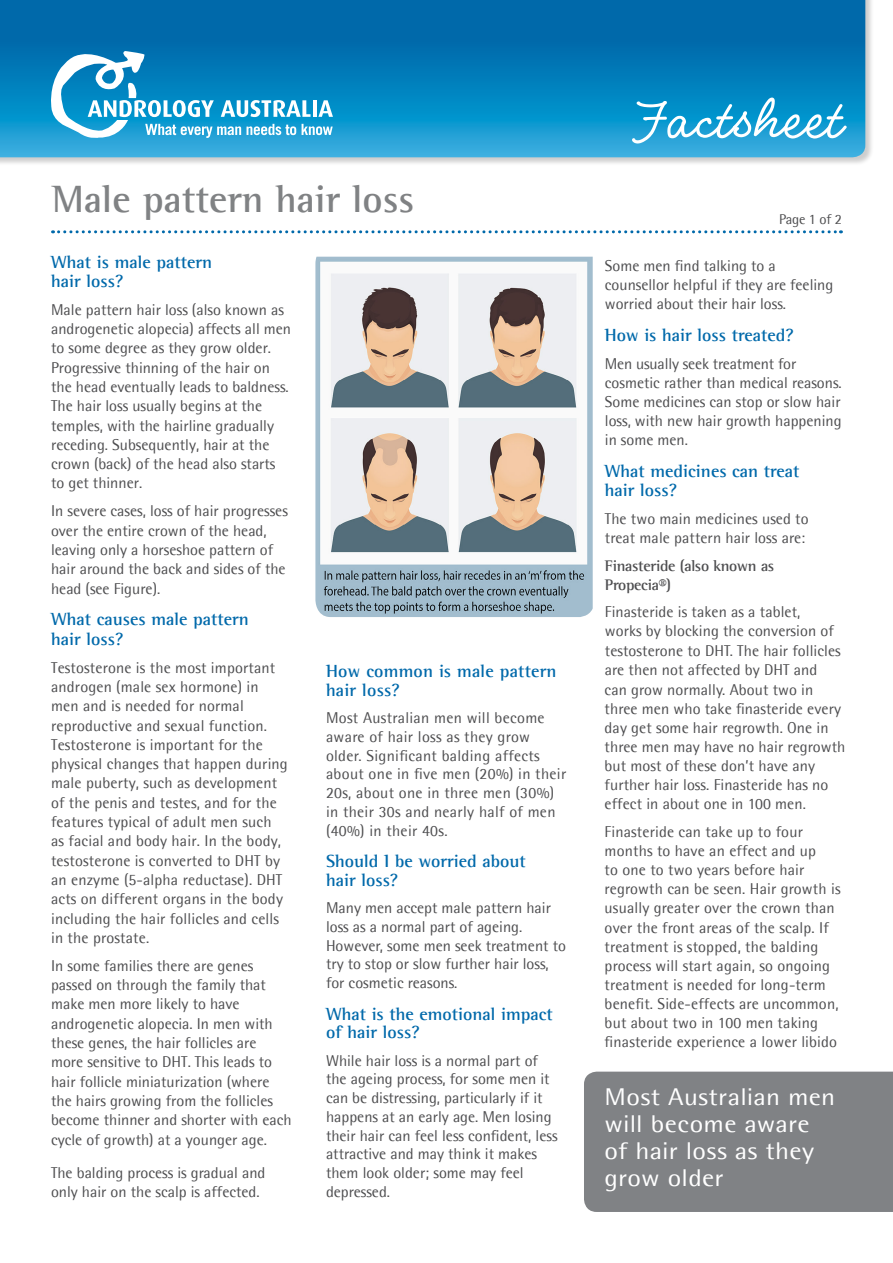
<style>
.page{position:relative;width:893px;height:1263px;background:#fff}
.page>*{position:absolute;margin:0;border:0;box-sizing:border-box;transform-origin:0 0}
.t1{font:62.7px "Casual Cursive Medium KA";color:#fff}
.t2{font:700 39px "Rotis Semi Serif";color:#808284}
.t3{font:24.3px/27px "Rotis Semi Sans";letter-spacing:.01em;color:#fff;scale:1.11 1}
.t4{font:700 18px/18.8px "Rotis Semi Serif";color:#0069aa}
.t5{font:15.75px/19.4px "Rotis Semi Sans";color:#4d4d4f}
.t6{font:15.75px/18.8px "Rotis Semi Sans";letter-spacing:.02em;color:#4d4d4f}
.t7{font:700 15.75px/19px "Rotis Semi Serif";letter-spacing:-.02em;color:#4d4d4f}
.t8{font:14.25px "Rotis Semi Sans";letter-spacing:-.01em;color:#4d4d4f}
</style>
<div class="page">
<div style="left:0;top:0;width:874px;height:166px;background:#000;opacity:.2"></div>
<svg style="left:0;top:0;width:865px;height:157px"></svg>
<svg style="left:51px;top:51px;width:282px;height:87px"></svg>
<svg style="left:53px;top:230px;width:788px;height:3px"></svg>
<div style="left:584px;top:1071px;width:309px;height:141px;background:#808285"></div>
<img style="left:315px;top:257px;width:278px;height:360px">
<h2 class="t2" style="left:52px;top:175px;width:364px">Male pattern hair loss</h2>
<p class="t4" style="left:51px;top:252px;width:163px;line-height:19.4px">What is male pattern hair loss?</p>
<p class="t5" style="left:51px;top:299px;width:242px">Male pattern hair loss (also known as androgenetic alopecia) affects all men to some degree as they grow older.<br>Progressive thinning of the hair on the head eventually leads to baldness.<br>The hair loss usually begins at the temples, with the hairline gradually receding. Subsequently, hair at the crown (back) of the head also starts to get thinner.</p>
<p class="t5" style="left:51px;top:501px;width:238px">In severe cases, loss of hair progresses over the entire crown of the head, leaving only a horseshoe pattern of hair around the back and sides of the head (see Figure).</p>
<p class="t4" style="left:51px;top:610px;width:199px;line-height:19.4px">What causes male pattern hair loss?</p>
<p class="t5" style="left:51px;top:657px;width:238px">Testosterone is the most important androgen (male sex hormone) in men and is needed for normal reproductive and sexual function.<br>Testosterone is important for the physical changes that happen during male puberty, such as development of the penis and testes, and for the features typical of adult men such as facial and body hair. In the body, testosterone is converted to DHT by an enzyme (5-alpha reductase). DHT acts on different organs in the body including the hair follicles and cells in the prostate.</p>
<p class="t5" style="left:51px;top:956px;width:242px">In some families there are genes passed on through the family that make men more likely to have androgenetic alopecia. In men with these genes, the hair follicles are more sensitive to DHT. This leads to hair follicle miniaturization (where the hairs growing from the follicles become thinner and shorter with each cycle of growth) at a younger age.</p>
<p class="t5" style="left:51px;top:1163px;width:216px">The balding process is gradual and only hair on the scalp is affected.</p>
<p class="t4" style="left:326px;top:661px;width:232px">How common is male pattern hair loss?</p>
<p class="t6" style="left:326px;top:708px;width:242px">Most Australian men will become aware of hair loss as they grow older. Significant balding affects about one in five men (20%) in their<br>20s, about one in three men (30%) in their 30s and nearly half of men (40%) in their 40s.</p>
<p class="t4" style="left:326px;top:851px;width:201px">Should I be worried about hair loss?</p>
<p class="t5" style="left:326px;top:898px;width:241px;line-height:18.8px">Many men accept male pattern hair loss as a normal part of ageing.<br>However, some men seek treatment to try to stop or slow further hair loss, for cosmetic reasons.</p>
<p class="t4" style="left:326px;top:1004px;width:228px">What is the emotional impact of hair loss?</p>
<p class="t5" style="left:326px;top:1051px;width:233px;line-height:18.8px">While hair loss is a normal part of the ageing process, for some men it can be distressing, particularly if it happens at an early age. Men losing their hair can feel less confident, less attractive and may think it makes them look older; some may feel depressed.</p>
<h1 class="t1" style="left:635px;top:88px;width:206px">Factsheet</h1>
<p class="t8" style="left:779px;top:210px;width:64px">Page 1 of 2</p>
<p class="t5" style="left:605px;top:256px;width:230px">Some men find talking to a counsellor helpful if they are feeling worried about their hair loss.</p>
<p class="t4" style="left:605px;top:326px;width:190px">How is hair loss treated?</p>
<p class="t5" style="left:605px;top:354px;width:238px">Men usually seek treatment for cosmetic rather than medical reasons.<br>Some medicines can stop or slow hair loss, with new hair growth happening in some men.</p>
<p class="t4" style="left:605px;top:461px;width:196px">What medicines can treat hair loss?</p>
<p class="t5" style="left:605px;top:509px;width:205px">The two main medicines used to treat male pattern hair loss are:</p>
<p class="t7" style="left:605px;top:556px;width:171px">Finasteride (also known as<br>Propecia®)</p>
<p class="t5" style="left:605px;top:602px;width:242px">Finasteride is taken as a tablet,<br>works by blocking the conversion of testosterone to DHT. The hair follicles are then not affected by DHT and<br>can grow normally. About two in three men who take finasteride every day get some hair regrowth. One in three men may have no hair regrowth but most of these don’t have any further hair loss. Finasteride has no effect in about one in 100 men.</p>
<p class="t5" style="left:605px;top:822px;width:237px">Finasteride can take up to four months to have an effect and up<br>to one to two years before hair regrowth can be seen. Hair growth is usually greater over the crown than over the front areas of the scalp. If treatment is stopped, the balding process will start again, so ongoing treatment is needed for long-term benefit. Side-effects are uncommon, but about two in 100 men taking finasteride experience a lower libido</p>
<h3 class="t3" style="left:605px;top:1083px;width:209px">Most Australian men will become aware of hair loss as they grow older</h3>
</div>
